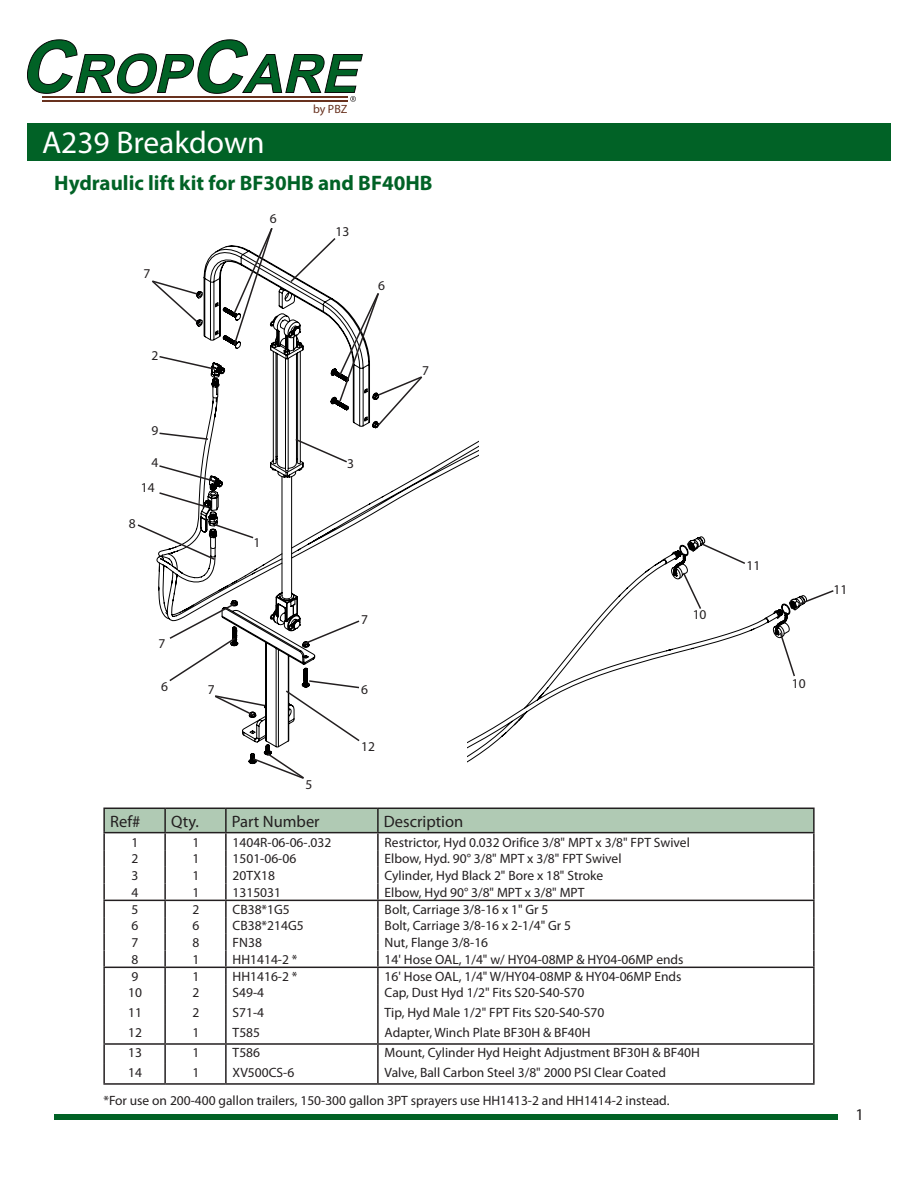
<style>
.page{position:relative;width:918px;height:1188px;background:#fff}
.page>*{position:absolute;margin:0;border:0;box-sizing:border-box;transform-origin:0 0}
.Catagory_header2{font:31.5px "Myriad Pro";color:#fff}
.Catagory_header{font:700 21px "Myriad Pro";color:#016226}
.t1{font:16.5px "Myriad Pro";color:#231f20}
.t2{font:13.5px "Myriad Pro";color:#231f20}
.t3{font:12px "Myriad";color:#68311e}
</style>
<div class="page">
<div style="left:54px;top:1114px;width:783px;height:6px;background:#016226"></div>
<svg style="left:27px;top:39px;width:336px;height:63px"></svg>
<div style="left:27px;top:123px;width:864px;height:38px;background:#016226"></div>
<svg style="left:103px;top:808px;width:712px;height:176px"></svg>
<hr style="left:103px;top:984px;width:2px;height:20px;background:#231f20">
<hr style="left:164px;top:984px;width:2px;height:20px;background:#231f20">
<hr style="left:225px;top:984px;width:2px;height:20px;background:#231f20">
<hr style="left:377px;top:984px;width:2px;height:20px;background:#231f20">
<hr style="left:813px;top:984px;width:2px;height:20px;background:#231f20">
<hr style="left:103px;top:1004px;width:2px;height:20px;background:#231f20">
<hr style="left:164px;top:1004px;width:2px;height:20px;background:#231f20">
<hr style="left:225px;top:1004px;width:2px;height:20px;background:#231f20">
<hr style="left:377px;top:1004px;width:2px;height:20px;background:#231f20">
<hr style="left:813px;top:1004px;width:2px;height:20px;background:#231f20">
<hr style="left:103px;top:1043px;width:62px;height:2px;background:#231f20">
<hr style="left:165px;top:1043px;width:61px;height:2px;background:#231f20">
<hr style="left:226px;top:1043px;width:152px;height:2px;background:#231f20">
<hr style="left:378px;top:1043px;width:437px;height:2px;background:#231f20">
<svg style="left:103px;top:1024px;width:2px;height:59px"></svg>
<svg style="left:164px;top:1024px;width:2px;height:59px"></svg>
<svg style="left:225px;top:1024px;width:2px;height:59px"></svg>
<svg style="left:377px;top:1024px;width:2px;height:59px"></svg>
<svg style="left:813px;top:1024px;width:2px;height:59px"></svg>
<hr style="left:103px;top:1083px;width:62px;height:2px;background:#231f20">
<hr style="left:165px;top:1083px;width:61px;height:2px;background:#231f20">
<hr style="left:226px;top:1083px;width:152px;height:2px;background:#231f20">
<hr style="left:378px;top:1083px;width:437px;height:2px;background:#231f20">
<svg style="left:468px;top:598px;width:202px;height:164px"></svg>
<svg style="left:137px;top:228px;width:287px;height:515px"></svg>
<svg style="left:251px;top:752px;width:53px;height:27px"></svg>
<svg style="left:670px;top:536px;width:164px;height:141px"></svg>
<p class="t3" style="left:313px;top:103px;width:36px">by PBZ</p>
<p class="Catagory_header2" style="left:42px;top:123px;width:224px">A239 Breakdown</p>
<p class="Catagory_header" style="left:54px;top:169px;width:380px">Hydraulic lift kit for BF30HB and BF40HB</p>
<p class="t2" style="left:143px;top:265px;width:8px">7</p>
<p class="t2" style="left:151px;top:347px;width:8px">2</p>
<p class="t2" style="left:270px;top:211px;width:8px">6</p>
<p class="t2" style="left:336px;top:223px;width:15px">13</p>
<p class="t2" style="left:378px;top:278px;width:8px">6</p>
<p class="t2" style="left:151px;top:423px;width:8px">9</p>
<p class="t2" style="left:151px;top:454px;width:8px">4</p>
<p class="t2" style="left:347px;top:455px;width:8px">3</p>
<p class="t2" style="left:141px;top:479px;width:15px">14</p>
<p class="t2" style="left:129px;top:515px;width:8px">8</p>
<p class="t2" style="left:253px;top:535px;width:8px">1</p>
<p class="t2" style="left:159px;top:636px;width:8px">7</p>
<p class="t2" style="left:161px;top:679px;width:8px">6</p>
<p class="t2" style="left:361px;top:611px;width:8px">7</p>
<p class="t2" style="left:208px;top:682px;width:8px">7</p>
<p class="t2" style="left:361px;top:682px;width:8px">6</p>
<p class="t2" style="left:305px;top:776px;width:8px">5</p>
<p class="t2" style="left:361px;top:739px;width:15px">12</p>
<p class="t2" style="left:422px;top:362px;width:8px">7</p>
<p class="t2" style="left:693px;top:606px;width:15px">10</p>
<p class="t1" style="left:110px;top:811px;width:32px">Ref#</p>
<p class="t1" style="left:171px;top:811px;width:29px">Qty.</p>
<p class="t1" style="left:232px;top:811px;width:89px">Part Number</p>
<p class="t1" style="left:384px;top:811px;width:81px">Description</p>
<p class="t2" style="left:132px;top:834px;width:8px">1</p>
<p class="t2" style="left:192px;top:834px;width:8px">1</p>
<p class="t2" style="left:233px;top:834px;width:100px">1404R-06-06-.032</p>
<p class="t2" style="left:385px;top:834px;width:307px">Restrictor, Hyd 0.032 Orifice 3/8" MPT x 3/8" FPT Swivel</p>
<p class="t2" style="left:132px;top:851px;width:8px">2</p>
<p class="t2" style="left:192px;top:851px;width:8px">1</p>
<p class="t2" style="left:233px;top:851px;width:65px">1501-06-06</p>
<p class="t2" style="left:385px;top:851px;width:238px">Elbow, Hyd. 90° 3/8" MPT x 3/8" FPT Swivel</p>
<p class="t2" style="left:132px;top:867px;width:8px">3</p>
<p class="t2" style="left:192px;top:867px;width:8px">1</p>
<p class="t2" style="left:233px;top:867px;width:44px">20TX18</p>
<p class="t2" style="left:385px;top:867px;width:220px">Cylinder, Hyd Black 2" Bore x 18" Stroke</p>
<p class="t2" style="left:132px;top:884px;width:8px">4</p>
<p class="t2" style="left:192px;top:884px;width:8px">1</p>
<p class="t2" style="left:233px;top:884px;width:50px">1315031</p>
<p class="t2" style="left:385px;top:884px;width:201px">Elbow, Hyd 90° 3/8" MPT x 3/8" MPT</p>
<p class="t2" style="left:132px;top:901px;width:8px">5</p>
<p class="t2" style="left:192px;top:901px;width:8px">2</p>
<p class="t2" style="left:233px;top:901px;width:59px">CB38*1G5</p>
<p class="t2" style="left:385px;top:901px;width:165px">Bolt, Carriage 3/8-16 x 1" Gr 5</p>
<p class="t2" style="left:132px;top:918px;width:8px">6</p>
<p class="t2" style="left:192px;top:918px;width:8px">6</p>
<p class="t2" style="left:233px;top:918px;width:73px">CB38*214G5</p>
<p class="t2" style="left:385px;top:918px;width:188px">Bolt, Carriage 3/8-16 x 2-1/4" Gr 5</p>
<p class="t2" style="left:132px;top:934px;width:8px">7</p>
<p class="t2" style="left:192px;top:934px;width:8px">8</p>
<p class="t2" style="left:233px;top:934px;width:31px">FN38</p>
<p class="t2" style="left:385px;top:934px;width:105px">Nut, Flange 3/8-16</p>
<p class="t2" style="left:132px;top:951px;width:8px">8</p>
<p class="t2" style="left:192px;top:951px;width:8px">1</p>
<p class="t2" style="left:233px;top:951px;width:66px">HH1414-2 *</p>
<p class="t2" style="left:385px;top:951px;width:300px">14' Hose OAL, 1/4" w/ HY04-08MP &amp; HY04-06MP ends</p>
<p class="t2" style="left:132px;top:968px;width:8px">9</p>
<p class="t2" style="left:192px;top:968px;width:8px">1</p>
<p class="t2" style="left:233px;top:968px;width:66px">HH1416-2 *</p>
<p class="t2" style="left:385px;top:968px;width:298px">16' Hose OAL, 1/4" W/HY04-08MP &amp; HY04-06MP Ends</p>
<p class="t2" style="left:128px;top:985px;width:15px">10</p>
<p class="t2" style="left:192px;top:985px;width:8px">2</p>
<p class="t2" style="left:233px;top:985px;width:33px">S49-4</p>
<p class="t2" style="left:385px;top:985px;width:201px">Cap, Dust Hyd 1/2" Fits S20-S40-S70</p>
<p class="t2" style="left:128px;top:1005px;width:15px">11</p>
<p class="t2" style="left:192px;top:1005px;width:8px">2</p>
<p class="t2" style="left:233px;top:1005px;width:33px">S71-4</p>
<p class="t2" style="left:385px;top:1005px;width:221px">Tip, Hyd Male 1/2" FPT Fits S20-S40-S70</p>
<p class="t2" style="left:128px;top:1025px;width:15px">12</p>
<p class="t2" style="left:192px;top:1025px;width:8px">1</p>
<p class="t2" style="left:233px;top:1025px;width:29px">T585</p>
<p class="t2" style="left:385px;top:1025px;width:207px">Adapter, Winch Plate BF30H &amp; BF40H</p>
<p class="t2" style="left:128px;top:1045px;width:15px">13</p>
<p class="t2" style="left:192px;top:1045px;width:8px">1</p>
<p class="t2" style="left:233px;top:1045px;width:29px">T586</p>
<p class="t2" style="left:385px;top:1045px;width:317px">Mount, Cylinder Hyd Height Adjustment BF30H &amp; BF40H</p>
<p class="t2" style="left:128px;top:1064px;width:15px">14</p>
<p class="t2" style="left:192px;top:1064px;width:8px">1</p>
<p class="t2" style="left:233px;top:1064px;width:63px">XV500CS-6</p>
<p class="t2" style="left:385px;top:1064px;width:283px">Valve, Ball Carbon Steel 3/8" 2000 PSI Clear Coated</p>
<p class="t2" style="left:103px;top:1092px;width:568px">*For use on 200-400 gallon trailers, 150-300 gallon 3PT sprayers use HH1413-2 and HH1414-2 instead.</p>
<p class="t2" style="left:746px;top:558px;width:15px">11</p>
<p class="t2" style="left:834px;top:581px;width:15px">11</p>
<p class="t2" style="left:792px;top:676px;width:15px">10</p>
<p class="t1" style="left:856px;top:1104px;width:10px">1</p>
</div>
